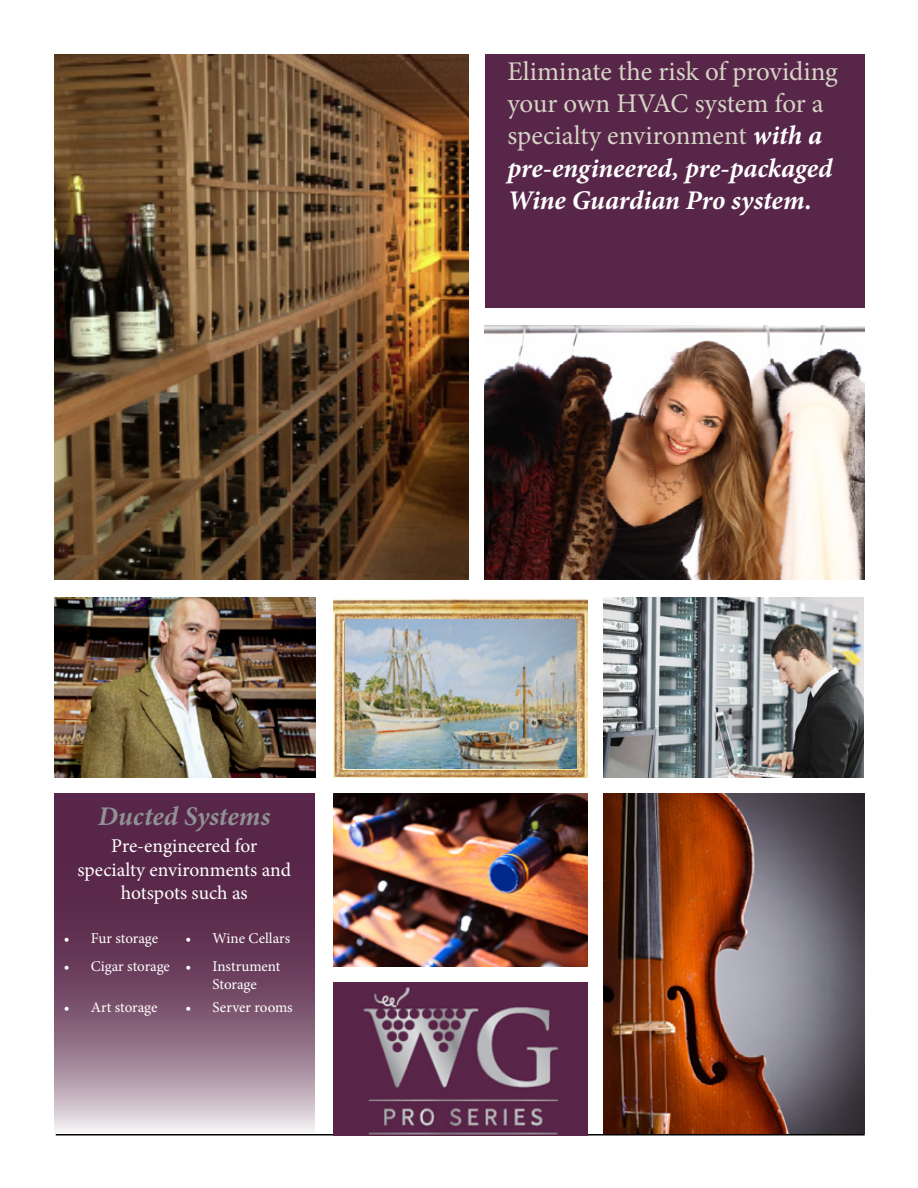
<style>
.page{position:relative;width:918px;height:1188px;background:#fff}
.page>*{position:absolute;margin:0;border:0;box-sizing:border-box;transform-origin:0 0}
.t1{font:27px/32.4px "Minion Pro";color:#d5d4c6}
.t2{font:italic 700 27px "Minion Pro";letter-spacing:.005em;color:#8f9194}
.t3{font:19.5px/23.4px "Minion Pro";letter-spacing:-.005em;color:#fff;text-align:center}
.t4{font:15px/18px "Minion Pro";letter-spacing:-.005em;color:#fff}
.s1{font-weight:700;font-style:italic;color:#fff}
</style>
<div class="page">
<div style="left:485px;top:54px;width:380px;height:254px;background:#582648"></div>
<img style="left:55px;top:54px;width:414px;height:526px">
<img style="left:485px;top:326px;width:380px;height:254px">
<img style="left:604px;top:794px;width:261px;height:340px">
<svg style="left:55px;top:794px;width:260px;height:338px;background:#7c5570"></svg>
<img style="left:55px;top:598px;width:260px;height:180px">
<img style="left:604px;top:598px;width:259px;height:180px">
<img style="left:333px;top:794px;width:254px;height:173px">
<img style="left:333px;top:599px;width:254px;height:179px">
<img style="left:345px;top:620px;width:231px;height:148px">
<hr style="left:56px;top:1134px;width:809px;height:2px;background:#000">
<img style="left:334px;top:982px;width:253px;height:154px">
<p class="t1" style="left:507px;top:55px;width:332px">Eliminate the risk of providing your own HVAC system for a specialty environment <span class="s1">with a pre-engineered, pre-packaged<br>Wine Guardian Pro system.</span></p>
<p class="t2" style="left:98px;top:797px;width:174px">Ducted Systems</p>
<p class="t3" style="left:78px;top:834px;width:215px">Pre-engineered for specialty environments and hotspots such as</p>
<p class="t4" style="left:64px;top:929px;width:96px">• Fur storage</p>
<p class="t4" style="left:186px;top:929px;width:106px">• Wine Cellars</p>
<p class="t4" style="left:64px;top:958px;width:129px">• Cigar storage •</p>
<p class="t4" style="left:213px;top:958px;width:69px">Instrument<br>Storage</p>
<p class="t4" style="left:64px;top:998px;width:95px">• Art storage</p>
<p class="t4" style="left:186px;top:998px;width:109px">• Server rooms</p>
</div>
